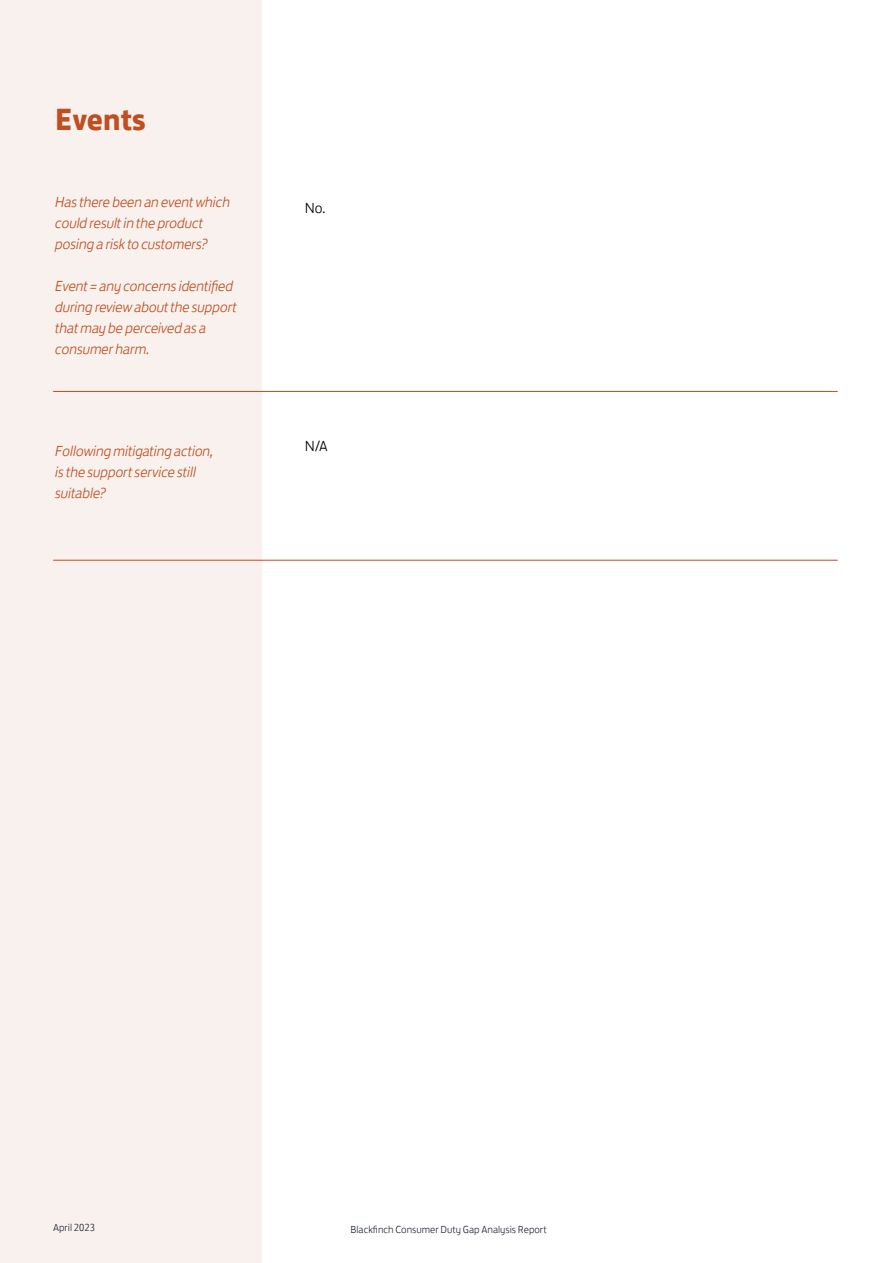
<style>
.page{position:relative;width:893px;height:1263px;background:#fff}
.page>*{position:absolute;margin:0;border:0;box-sizing:border-box;transform-origin:0 0}
.t1{font:700 31.5px "FS Jack";color:#bf4e22}
.t2{font:italic 300 15px/21px "FS Jack";letter-spacing:-.02em;color:#bf4e22}
.t3{font:300 15px "FS Jack";color:#000}
.t4{font:300 10.5px "FS Jack";color:#24293a}
</style>
<div class="page">
<div style="left:0;top:0;width:261px;height:1263px;background:#f9f1ed"></div>
<hr style="left:53px;top:560px;width:785px;height:1px;background:#bf4e22">
<hr style="left:53px;top:391px;width:785px;height:1px;background:#bf4e22">
<h1 class="t1" style="left:55px;top:93px;width:92px">Events</h1>
<p class="t2" style="left:55px;top:190px;width:177px">Has there been an event which could result in the product posing a risk to customers?</p>
<p class="t2" style="left:55px;top:274px;width:183px">Event = any concerns identified during review about the support that may be perceived as a consumer harm.</p>
<p class="t2" style="left:55px;top:439px;width:160px">Following mitigating action, is the support service still suitable?</p>
<p class="t3" style="left:305px;top:195px;width:22px">No.</p>
<p class="t3" style="left:305px;top:434px;width:24px">N/A</p>
<p class="t4" style="left:53px;top:1219px;width:43px">April 2023</p>
<p class="t4" style="left:351px;top:1221px;width:198px">Blackfinch Consumer Duty Gap Analysis Report</p>
</div>
